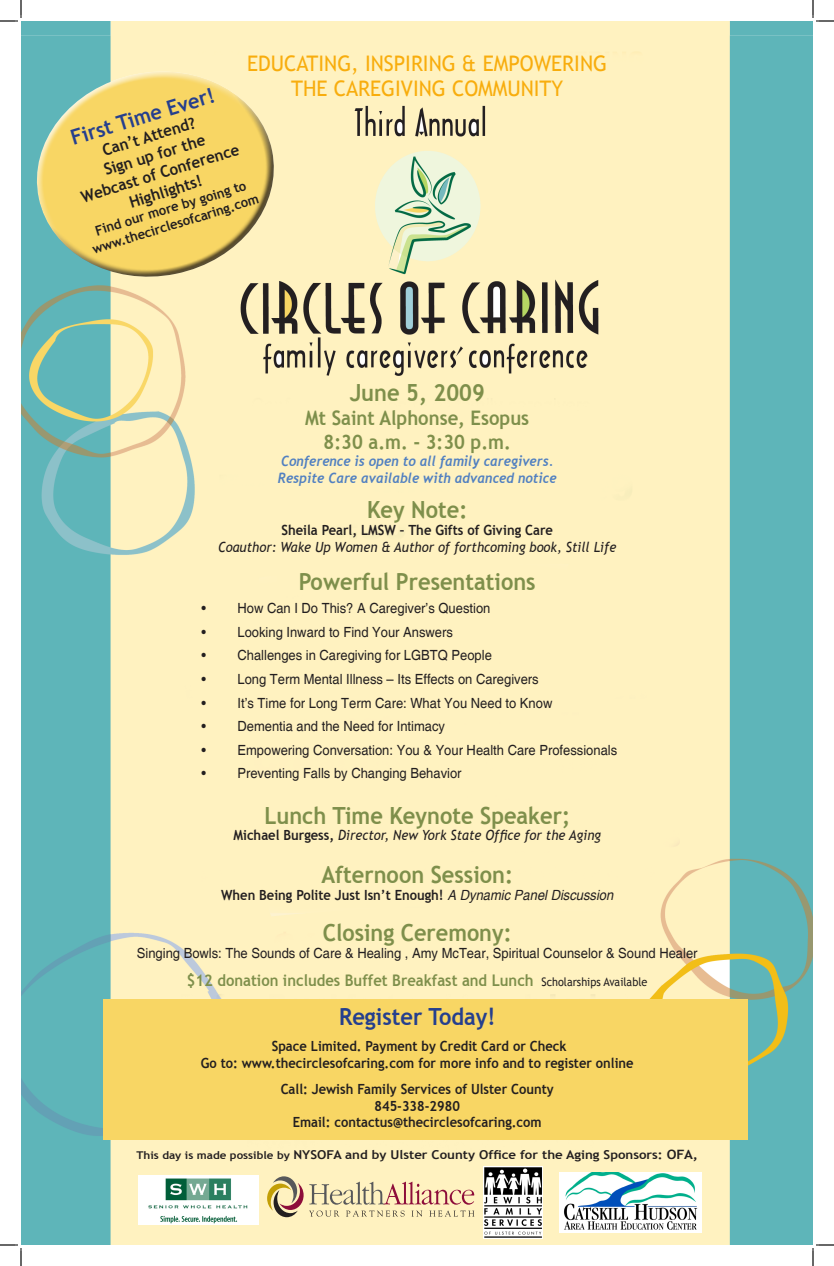
<style>
.page{position:relative;width:834px;height:1266px;background:#fff}
.page>*{position:absolute;margin:0;border:0;box-sizing:border-box;transform-origin:0 0}
.t1{font:700 23.6px "Trebuchet MS";color:#7e8f4b;scale:.92 1}
.t2{font:700 23.6px "Trebuchet MS";color:#253f8e;scale:.92 1}
.t3{font:700 23.5px "Trebuchet MS";color:#7e8f4b;scale:.92 1}
.t4{font:21.5px "Trebuchet MS";color:#f8ad0d;scale:.96 1}
.t5{font:700 21px "Trebuchet MS";color:#253f8e;scale:.95 1}
.t6{font:700 20px "Trebuchet MS";color:#7e8f4b;scale:.92 1}
.t7{font:700 16px "Trebuchet MS";color:#7e8f4b;scale:.92 1}
.t8{font:700 16px "Trebuchet MS";color:#231f20;scale:.95 1}
.t9{font:italic 700 14.2px "Trebuchet";color:#5180c1;scale:.92 1}
.t10{font:14px "Helvetica";color:#231f20;scale:.92 1}
.t11{font:700 14px "Trebuchet MS";color:#231f20;scale:.92 1}
.t12{font:italic 14px "Trebuchet MS";color:#231f20;scale:.92 1}
.t13{font:700 13.7px "Trebuchet MS";color:#231f20;scale:.95 1}
.t14{font:700 12.2px "Trebuchet MS";color:#231f20;scale:1.08 1}
.s1{font-weight:700;font-style:normal}
.s2{font-family:"Helvetica";font-weight:400;font-style:italic}
.s3{font-weight:400;font-size:11.7px;color:#231f20}
.s4{font-size:10.7px}
.s5{font-size:12.9px}
</style>
<div class="page">
<img style="left:21px;top:21px;width:792px;height:1224px">
<div style="left:103px;top:999px;width:644px;height:140px;background:#f8d664"></div>
<svg style="left:21px;top:50px;width:272px;height:250px;background:#c2d9ba"></svg>
<svg style="left:21px;top:51px;width:252px;height:192px;background:#b9d5b4"></svg>
<svg style="left:29px;top:88px;width:264px;height:211px;background:#e0d280"></svg>
<svg style="left:267px;top:1176px;width:207px;height:41px;background:#e2cda6"></svg>
<img style="left:138px;top:1176px;width:120px;height:49px">
<img style="left:483px;top:1166px;width:59px;height:73px">
<img style="left:559px;top:1172px;width:142px;height:61px">
<svg style="left:0;top:0;width:22px;height:22px"></svg>
<svg style="left:0;top:1244px;width:22px;height:22px"></svg>
<svg style="left:812px;top:0;width:22px;height:22px"></svg>
<svg style="left:812px;top:1244px;width:22px;height:22px"></svg>
<p class="t4" style="left:247px;top:50px;width:377px">EDUCATING, INSPIRING &amp; EMPOWERING</p>
<p class="t4" style="left:291px;top:76px;width:285px">THE CAREGIVING COMMUNITY</p>
<p class="t5" style="left:67px;top:126px;width:159px;rotate:-17deg">First Time Ever!</p>
<p class="t8" style="left:100px;top:141px;width:103px;rotate:-17deg">Can’t Attend?</p>
<p class="t8" style="left:101px;top:160px;width:112px;rotate:-17deg">Sign up for the</p>
<p class="t8" style="left:79px;top:188px;width:175px;rotate:-17deg">Webcast of Conference</p>
<p class="t8" style="left:127px;top:193px;width:81px;rotate:-17deg">Highlights!</p>
<p class="t13" style="left:93px;top:223px;width:167px;rotate:-17deg">Find our more by going to</p>
<p class="t13" style="left:90px;top:241px;width:184px;rotate:-17deg">www.thecirclesofcaring.com</p>
<p class="t1" style="left:350px;top:378px;width:148px">June 5, 2009</p>
<p class="t6" style="left:305px;top:405px;width:245px">Mt Saint Alphonse, Esopus</p>
<p class="t6" style="left:324px;top:429px;width:205px">8:30 a.m. - 3:30 p.m.</p>
<p class="t9" style="left:281px;top:452px;width:298px">Conference is open to all family caregivers.</p>
<p class="t9" style="left:278px;top:469px;width:304px">Respite Care available with advanced notice</p>
<p class="t1" style="left:367px;top:495px;width:111px">Key Note:</p>
<p class="t11" style="left:281px;top:521px;width:297px">Sheila Pearl, LMSW – The Gifts of Giving Care</p>
<p class="t12" style="left:218px;top:539px;width:435px">Coauthor: Wake Up Women &amp; Author of forthcoming book, Still Life</p>
<p class="t1" style="left:299px;top:566px;width:259px">Powerful Presentations</p>
<p class="t10" style="left:201px;top:600px;width:316px">• How Can I Do This? A Caregiver’s Question</p>
<p class="t10" style="left:201px;top:624px;width:275px">• Looking Inward to Find Your Answers</p>
<p class="t10" style="left:201px;top:647px;width:317px">• Challenges in Caregiving for LGBTQ People</p>
<p class="t10" style="left:201px;top:671px;width:368px">• Long Term Mental Illness – Its Effects on Caregivers</p>
<p class="t10" style="left:201px;top:695px;width:383px">• It’s Time for Long Term Care: What You Need to Know</p>
<p class="t10" style="left:201px;top:718px;width:266px">• Dementia and the Need for Intimacy</p>
<p class="t10" style="left:201px;top:742px;width:453px">• Empowering Conversation: You &amp; Your Health Care Professionals</p>
<p class="t10" style="left:201px;top:765px;width:284px">• Preventing Falls by Changing Behavior</p>
<p class="t1" style="left:264px;top:801px;width:334px">Lunch Time Keynote Speaker;</p>
<p class="t12" style="left:233px;top:827px;width:401px"><span class="s1">Michael Burgess,</span> Director, New York State Office for the Aging</p>
<p class="t1" style="left:321px;top:860px;width:210px">Afternoon Session:</p>
<p class="t11" style="left:221px;top:886px;width:428px">When Being Polite Just Isn’t Enough! <span class="s2">A Dynamic Panel Discussion</span></p>
<p class="t3" style="left:323px;top:918px;width:207px">Closing Ceremony:</p>
<p class="t10" style="left:137px;top:945px;width:611px">Singing Bowls: The Sounds of Care &amp; Healing , Amy McTear, Spiritual Counselor &amp; Sound Healer</p>
<p class="t7" style="left:187px;top:970px;width:502px">$12 donation includes Buffet Breakfast and Lunch <span class="s3">Scholarships Available</span></p>
<p class="t2" style="left:339px;top:1002px;width:171px">Register Today!</p>
<p class="t11" style="left:272px;top:1037px;width:322px">Space Limited. Payment by Credit Card or Check</p>
<p class="t11" style="left:201px;top:1054px;width:472px">Go to: www.thecirclesofcaring.com for more info and to register online</p>
<p class="t11" style="left:281px;top:1080px;width:298px">Call: Jewish Family Services of Ulster County</p>
<p class="t11" style="left:375px;top:1097px;width:94px">845-338-2980</p>
<p class="t11" style="left:293px;top:1114px;width:272px">Email: contactus@thecirclesofcaring.com</p>
<p class="t14" style="left:136px;top:1147px;width:521px"><span class="s4">This day is made possible by</span> NYSOFA and by Ulster County Office for the Aging Sponsors: <span class="s5">OFA,</span></p>
</div>
